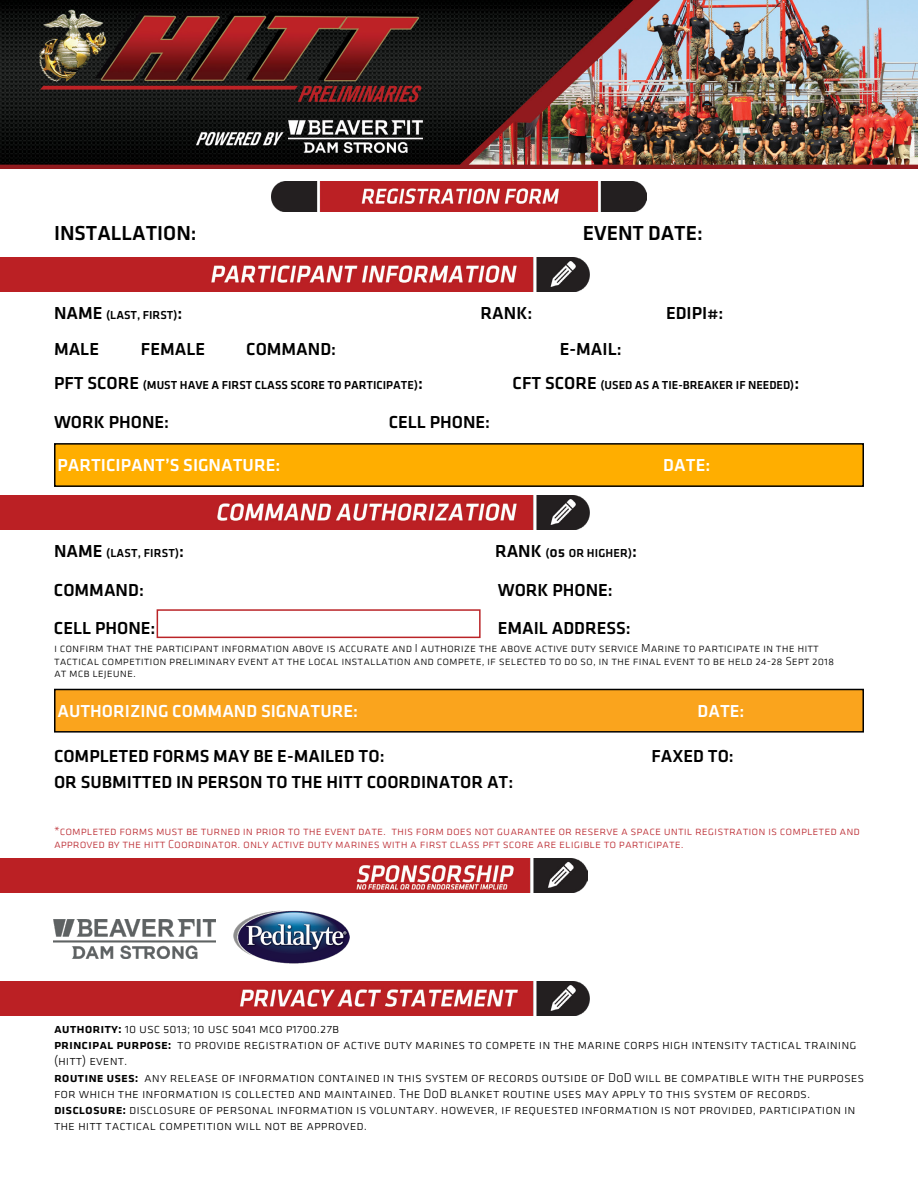
<style>
.page{position:relative;width:918px;height:1188px;background:#fff}
.page>*{position:absolute;margin:0;border:0;box-sizing:border-box;transform-origin:0 0}
.t1{font:21px "Klavika Med Caps SC";color:#000}
.t2{font:18px "Klavika Med Caps SC";color:#000}
.t3{font:18px "Klavika Med Caps SC";color:#fff}
.t4{font:13.5px/16.2px "Klavika Light Caps SC";color:#000}
.t5{font:12px/12.6px "Klavika Light Caps SC";color:#000}
.t6{font:12px/12.6px "Klavika Light Caps SC";color:#ba272e}
.t7{font:12px "Klavika Med Caps SC";color:#000}
.s1{font-size:18px}
.s2{font-size:15px}
.s3{font-family:"Klavika Med Caps SC"}
</style>
<div class="page">
<img style="left:0;top:0;width:918px;height:168px">
<img style="left:271px;top:182px;width:376px;height:29px">
<img style="left:0;top:257px;width:590px;height:34px">
<div style="left:55px;top:444px;width:808px;height:42px;background:#ffae00"></div>
<div style="left:54px;top:443px;width:810px;height:44px;border:2px solid #000"></div>
<img style="left:0;top:495px;width:590px;height:34px">
<img style="left:0;top:982px;width:590px;height:34px">
<div style="left:55px;top:689px;width:808px;height:43px;background:#faa41d"></div>
<div style="left:54px;top:689px;width:810px;height:44px;border:2px solid #000"></div>
<div style="left:157px;top:609px;width:324px;height:29px;background:#fff;border:2px solid #ba2427"></div>
<img style="left:0;top:858px;width:587px;height:35px">
<img style="left:233px;top:911px;width:117px;height:53px">
<img style="left:54px;top:920px;width:161px;height:39px">
<h1 class="t1" style="left:54px;top:222px;width:144px">INSTALLATION:</h1>
<h1 class="t1" style="left:583px;top:222px;width:121px">EVENT DATE:</h1>
<p class="t7" style="left:54px;top:308px;width:130px"><span class="s1">NAME</span> (LAST, FIRST)<span class="s1">:</span></p>
<h2 class="t2" style="left:481px;top:303px;width:53px">RANK:</h2>
<h2 class="t2" style="left:666px;top:303px;width:59px">EDIPI#:</h2>
<h2 class="t2" style="left:54px;top:340px;width:47px">MALE</h2>
<h2 class="t2" style="left:141px;top:340px;width:66px">FEMALE</h2>
<h2 class="t2" style="left:246px;top:340px;width:91px">COMMAND:</h2>
<h2 class="t2" style="left:560px;top:340px;width:63px">E-MAIL:</h2>
<p class="t7" style="left:54px;top:378px;width:370px"><span class="s1">PFT SCORE</span> (MUST HAVE A FIRST CLASS SCORE TO PARTICIPATE)<span class="s1">:</span></p>
<p class="t7" style="left:513px;top:378px;width:288px"><span class="s1">CFT SCORE</span> (USED AS A TIE-BREAKER IF NEEDED)<span class="s1">:</span></p>
<h2 class="t2" style="left:54px;top:413px;width:117px">WORK PHONE:</h2>
<h2 class="t2" style="left:389px;top:413px;width:103px">CELL PHONE:</h2>
<h2 class="t3" style="left:57px;top:455px;width:224px">PARTICIPANT’S SIGNATURE:</h2>
<h2 class="t3" style="left:663px;top:455px;width:48px">DATE:</h2>
<p class="t7" style="left:54px;top:547px;width:131px"><span class="s1">NAME</span> (LAST, FIRST)<span class="s1">:</span></p>
<p class="t7" style="left:495px;top:547px;width:144px"><span class="s1">RANK</span> (<span class="s2">05</span> OR HIGHER)<span class="s1">:</span></p>
<h2 class="t2" style="left:54px;top:580px;width:91px">COMMAND:</h2>
<h2 class="t2" style="left:498px;top:580px;width:117px">WORK PHONE:</h2>
<h2 class="t2" style="left:54px;top:618px;width:103px">CELL PHONE:</h2>
<h2 class="t2" style="left:498px;top:618px;width:135px">EMAIL ADDRESS:</h2>
<p class="t5" style="left:54px;top:642px;width:782px">i confirm that the participant information above is accurate and I authorize the above active duty service Marine to participate in the hitt tactical competition preliminary event at the local installation and compete, if selected to do so, in the final event to be held 24-28 Sept 2018 at mcb lejeune.</p>
<h2 class="t3" style="left:57px;top:701px;width:302px">AUTHORIZING COMMAND SIGNATURE:</h2>
<h2 class="t3" style="left:698px;top:701px;width:48px">DATE:</h2>
<h2 class="t2" style="left:54px;top:746px;width:332px">COMPLETED FORMS MAY BE E-MAILED TO:</h2>
<h2 class="t2" style="left:652px;top:746px;width:84px">FAXED TO:</h2>
<h2 class="t2" style="left:54px;top:773px;width:461px">OR SUBMITTED IN PERSON TO THE HITT COORDINATOR AT:</h2>
<p class="t6" style="left:54px;top:825px;width:808px">*completed forms must be turned in prior to the event date. this form does not guarantee or reserve a space until registration is completed and approved by the hitt Coordinator. only active duty marines with a first class pft score are eligible to participate.</p>
<p class="t4" style="left:54px;top:1021px;width:812px"><span class="s3">authority:</span> 10 usc 5013; 10 usc 5041 mco p1700.27b<br><span class="s3">principal purpose:</span> to provide registration of active duty marines to compete in the marine corps high intensity tactical training (hitt) event.<br><span class="s3">routine uses:</span> any release of information contained in this system of records outside of DoD will be compatible with the purposes for which the information is collected and maintained. The DoD blanket routine uses may apply to this system of records. <span class="s3">disclosure:</span> disclosure of personal information is voluntary. however, if requested information is not provided, participation in the hitt tactical competition will not be approved.</p>
</div>
